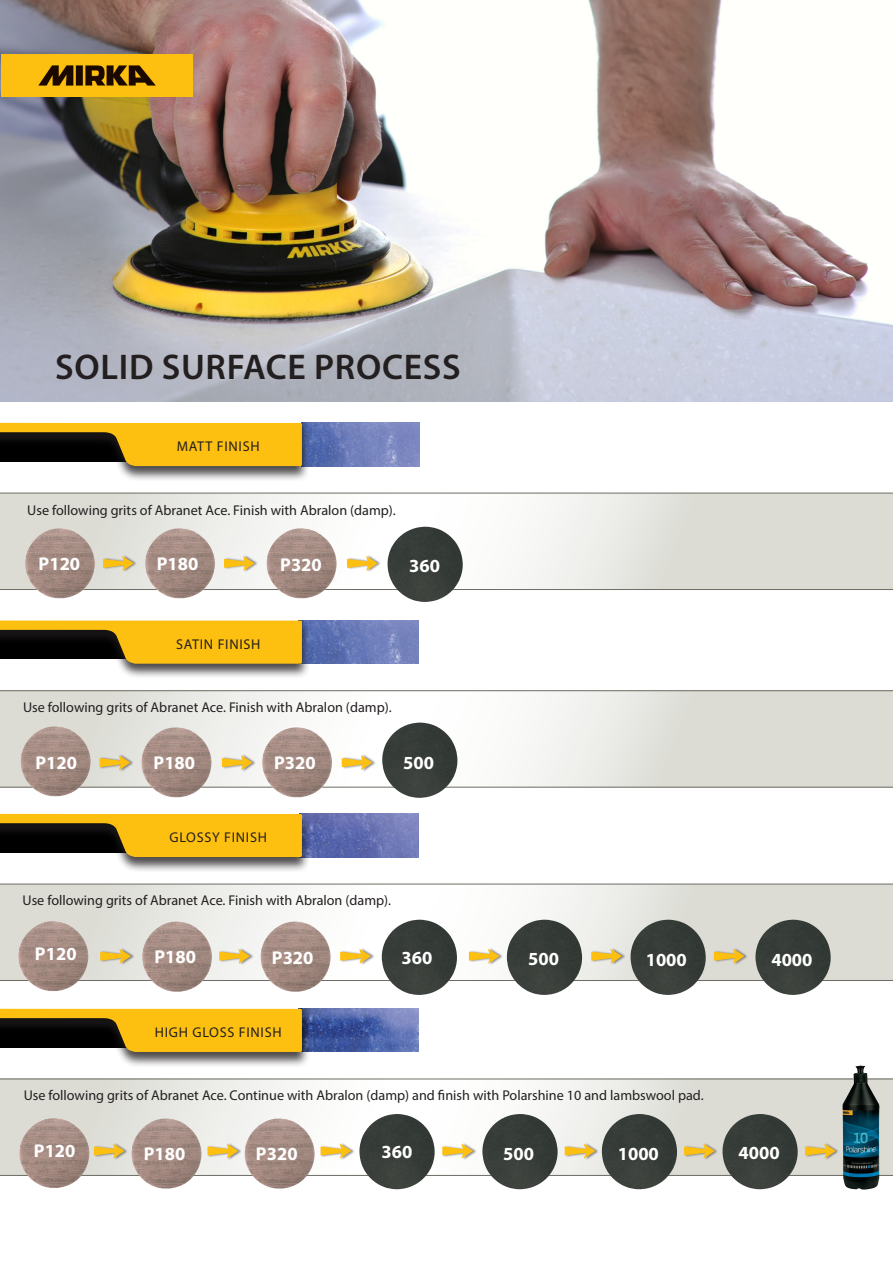
<style>
.page{position:relative;width:893px;height:1263px;background:#fff}
.page>*{position:absolute;margin:0;border:0;box-sizing:border-box;transform-origin:0 0}
.t1{font:600 35.85px "Myriad Pro";letter-spacing:.02em;color:#231f20}
.t2{font:700 18.6px "Myriad Pro";color:#fff}
.t3{font:14.25px "Myriad Pro";color:#231f20}
.t4{font:14.25px "Myriad Pro";letter-spacing:.05em;color:#231f20}
</style>
<div class="page">
<img style="left:0;top:0;width:893px;height:402px">
<img style="left:310px;top:1009px;width:109px;height:43px">
<svg style="left:0;top:884px;width:893px;height:97px"></svg>
<img style="left:18px;top:921px;width:35px;height:52px">
<img style="left:310px;top:814px;width:109px;height:43px">
<img style="left:310px;top:620px;width:109px;height:44px">
<img style="left:310px;top:423px;width:109px;height:43px">
<svg style="left:0;top:493px;width:893px;height:97px"></svg>
<svg style="left:0;top:690px;width:893px;height:97px"></svg>
<svg style="left:0;top:1079px;width:893px;height:97px"></svg>
<img style="left:387px;top:527px;width:70px;height:75px">
<img style="left:382px;top:723px;width:69px;height:75px">
<img style="left:382px;top:920px;width:69px;height:75px">
<img style="left:359px;top:1114px;width:70px;height:75px">
<img style="left:507px;top:920px;width:69px;height:75px">
<img style="left:482px;top:1114px;width:69px;height:75px">
<img style="left:630px;top:920px;width:70px;height:75px">
<img style="left:601px;top:1114px;width:70px;height:75px">
<img style="left:755px;top:920px;width:69px;height:75px">
<img style="left:722px;top:1114px;width:70px;height:75px">
<img style="left:25px;top:528px;width:34px;height:52px">
<img style="left:21px;top:726px;width:34px;height:52px">
<img style="left:141px;top:727px;width:35px;height:52px">
<img style="left:142px;top:921px;width:35px;height:52px">
<img style="left:262px;top:727px;width:35px;height:52px">
<img style="left:260px;top:921px;width:35px;height:52px">
<img style="left:145px;top:528px;width:35px;height:52px">
<img style="left:266px;top:528px;width:35px;height:52px">
<div style="left:0;top:422px;width:310px;height:59px;background:#231f20;opacity:.8"></div>
<svg style="left:0;top:423px;width:302px;height:43px;background:#b98f17"></svg>
<div style="left:0;top:620px;width:310px;height:59px;background:#231f20;opacity:.8"></div>
<svg style="left:0;top:620px;width:302px;height:44px;background:#bb921c"></svg>
<div style="left:0;top:813px;width:310px;height:59px;background:#231f20;opacity:.8"></div>
<svg style="left:0;top:814px;width:302px;height:43px;background:#b98f17"></svg>
<div style="left:0;top:1008px;width:310px;height:59px;background:#231f20;opacity:.8"></div>
<svg style="left:0;top:1009px;width:302px;height:43px;background:#b88e17"></svg>
<img style="left:19px;top:1118px;width:35px;height:51px">
<img style="left:131px;top:1118px;width:35px;height:52px">
<img style="left:244px;top:1118px;width:35px;height:52px">
<div style="left:103px;top:554px;width:35px;height:19px;background:#231f20;opacity:.5"></div>
<svg style="left:103px;top:556px;width:31px;height:15px"></svg>
<div style="left:224px;top:554px;width:35px;height:19px;background:#231f20;opacity:.5"></div>
<svg style="left:224px;top:556px;width:31px;height:15px"></svg>
<div style="left:222px;top:753px;width:34px;height:19px;background:#231f20;opacity:.5"></div>
<svg style="left:222px;top:755px;width:31px;height:15px"></svg>
<div style="left:342px;top:753px;width:34px;height:19px;background:#231f20;opacity:.5"></div>
<svg style="left:342px;top:755px;width:30px;height:15px"></svg>
<div style="left:100px;top:753px;width:34px;height:19px;background:#231f20;opacity:.5"></div>
<svg style="left:100px;top:755px;width:30px;height:15px"></svg>
<div style="left:100px;top:947px;width:35px;height:18px;background:#231f20;opacity:.5"></div>
<svg style="left:100px;top:949px;width:31px;height:15px"></svg>
<div style="left:94px;top:1142px;width:34px;height:18px;background:#231f20;opacity:.5"></div>
<svg style="left:94px;top:1143px;width:31px;height:16px"></svg>
<div style="left:208px;top:1142px;width:34px;height:18px;background:#231f20;opacity:.5"></div>
<svg style="left:208px;top:1143px;width:30px;height:16px"></svg>
<div style="left:321px;top:1142px;width:34px;height:18px;background:#231f20;opacity:.5"></div>
<svg style="left:321px;top:1143px;width:30px;height:16px"></svg>
<div style="left:442px;top:1142px;width:35px;height:18px;background:#231f20;opacity:.5"></div>
<svg style="left:442px;top:1143px;width:31px;height:16px"></svg>
<div style="left:565px;top:1142px;width:34px;height:18px;background:#231f20;opacity:.5"></div>
<svg style="left:565px;top:1143px;width:30px;height:16px"></svg>
<div style="left:684px;top:1142px;width:35px;height:18px;background:#231f20;opacity:.5"></div>
<svg style="left:684px;top:1143px;width:31px;height:16px"></svg>
<div style="left:219px;top:947px;width:35px;height:18px;background:#231f20;opacity:.5"></div>
<svg style="left:219px;top:949px;width:31px;height:15px"></svg>
<div style="left:340px;top:947px;width:35px;height:18px;background:#231f20;opacity:.5"></div>
<svg style="left:340px;top:949px;width:31px;height:15px"></svg>
<div style="left:469px;top:947px;width:34px;height:18px;background:#231f20;opacity:.5"></div>
<svg style="left:469px;top:949px;width:31px;height:15px"></svg>
<div style="left:591px;top:947px;width:35px;height:18px;background:#231f20;opacity:.5"></div>
<svg style="left:591px;top:949px;width:31px;height:15px"></svg>
<div style="left:714px;top:947px;width:34px;height:18px;background:#231f20;opacity:.5"></div>
<svg style="left:714px;top:949px;width:31px;height:15px"></svg>
<div style="left:347px;top:554px;width:35px;height:19px;background:#231f20;opacity:.5"></div>
<svg style="left:347px;top:556px;width:31px;height:15px"></svg>
<img style="left:842px;top:1065px;width:39px;height:125px">
<div style="left:805px;top:1142px;width:35px;height:18px;background:#231f20;opacity:.5"></div>
<svg style="left:805px;top:1143px;width:31px;height:16px"></svg>
<img style="left:2px;top:54px;width:191px;height:42px">
<p class="t1" style="left:55px;top:344px;width:407px">SOLID SURFACE PROCESS</p>
<p class="t4" style="left:177px;top:437px;width:84px">MATT FINISH</p>
<p class="t3" style="left:27px;top:501px;width:370px">Use following grits of Abranet Ace. Finish with Abralon (damp).</p>
<p class="t2" style="left:39px;top:552px;width:43px">P120</p>
<p class="t2" style="left:157px;top:552px;width:43px">P180</p>
<p class="t2" style="left:280px;top:553px;width:43px">P320</p>
<p class="t2" style="left:409px;top:554px;width:32px">360</p>
<p class="t4" style="left:176px;top:635px;width:86px">SATIN FINISH</p>
<p class="t3" style="left:23px;top:698px;width:370px">Use following grits of Abranet Ace. Finish with Abralon (damp).</p>
<p class="t2" style="left:35px;top:750px;width:43px">P120</p>
<p class="t2" style="left:154px;top:750px;width:43px">P180</p>
<p class="t2" style="left:274px;top:750px;width:43px">P320</p>
<p class="t2" style="left:403px;top:750px;width:32px">500</p>
<p class="t4" style="left:170px;top:828px;width:99px">GLOSSY FINISH</p>
<p class="t3" style="left:23px;top:892px;width:370px">Use following grits of Abranet Ace. Finish with Abralon (damp).</p>
<p class="t2" style="left:35px;top:942px;width:43px">P120</p>
<p class="t2" style="left:154px;top:944px;width:43px">P180</p>
<p class="t2" style="left:272px;top:945px;width:43px">P320</p>
<p class="t2" style="left:402px;top:945px;width:32px">360</p>
<p class="t2" style="left:528px;top:947px;width:32px">500</p>
<p class="t2" style="left:646px;top:948px;width:43px">1000</p>
<p class="t2" style="left:771px;top:948px;width:43px">4000</p>
<p class="t4" style="left:155px;top:1023px;width:128px">HIGH GLOSS FINISH</p>
<p class="t3" style="left:24px;top:1087px;width:682px">Use following grits of Abranet Ace. Continue with Abralon (damp) and finish with Polarshine 10 and lambswool pad.</p>
<p class="t2" style="left:34px;top:1139px;width:43px">P120</p>
<p class="t2" style="left:144px;top:1141px;width:43px">P180</p>
<p class="t2" style="left:256px;top:1142px;width:43px">P320</p>
<p class="t2" style="left:381px;top:1139px;width:32px">360</p>
<p class="t2" style="left:503px;top:1141px;width:32px">500</p>
<p class="t2" style="left:618px;top:1141px;width:43px">1000</p>
<p class="t2" style="left:738px;top:1140px;width:43px">4000</p>
</div>
